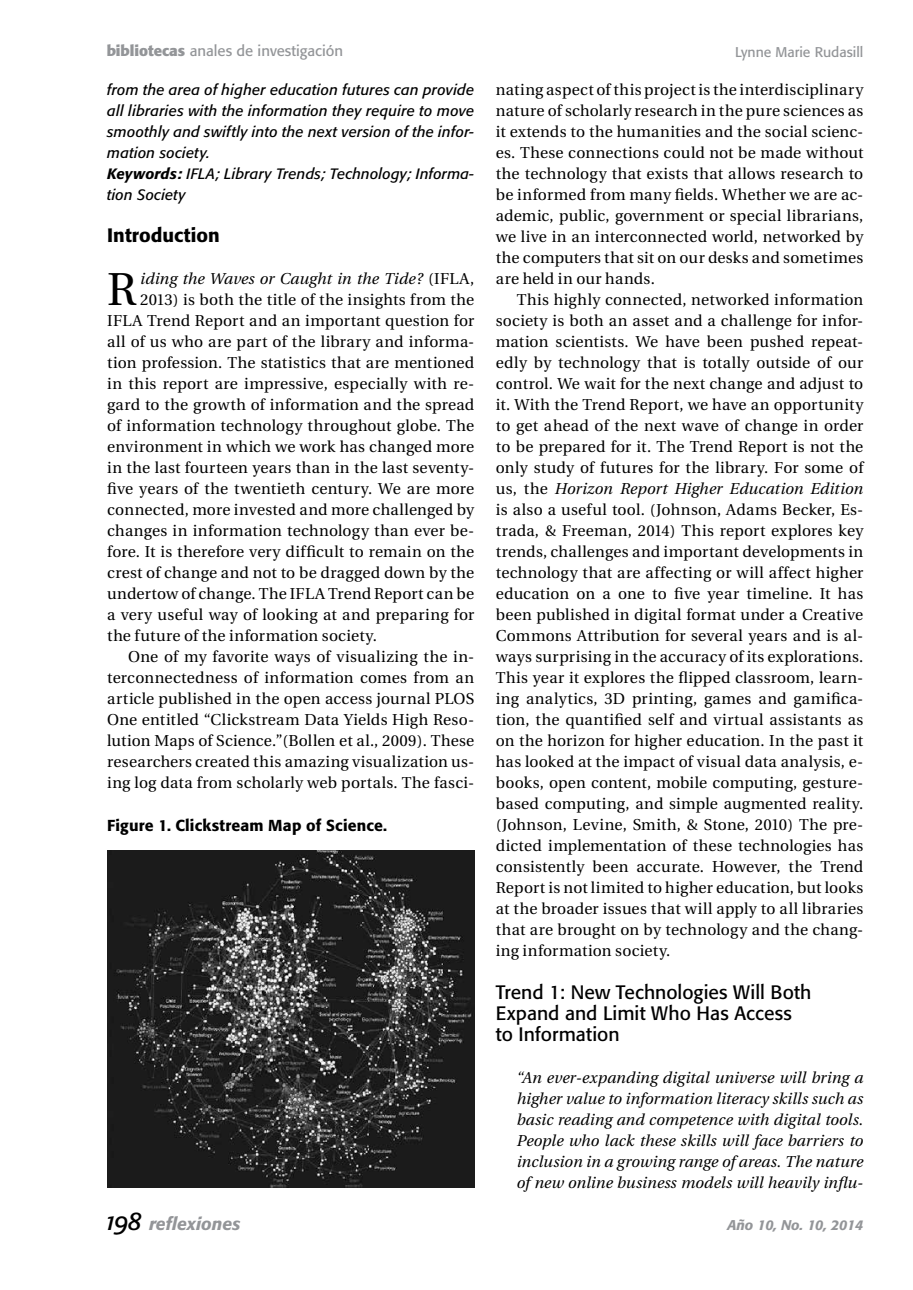
<style>
.page{position:relative;width:913px;height:1290px;background:#fff}
.page>*{position:absolute;margin:0;border:0;box-sizing:border-box;transform-origin:0 0}
.t1{font:46.02px "Utopia";color:#000}
.t2{font:19.25px/21px "Formata";letter-spacing:.005em;color:#000}
.t3{font:500 19.25px "Formata";letter-spacing:.005em;color:#000}
.t4{font:italic 500 17.5px "Formata";color:#939598}
.t5{font:15.75px/21px "Utopia";letter-spacing:.015em;color:#000;text-align:justify}
.t6{font:italic 15.75px/21px "Utopia";letter-spacing:.005em;color:#000;text-align:justify}
.t7{font:500 15.75px "Formata";letter-spacing:.01em;color:#000}
.t8{font:italic 14.88px/21px "Formata";letter-spacing:.015em;color:#000}
.t9{font:14.88px "Formata";color:#939598}
.t10{font:14px "Formata";color:#939598}
.t11{font:italic 500 14px "Formata";color:#939598}
.s1{font-weight:700}
.s2{font-weight:500}
.s3{font-style:normal}
.s4{font-style:italic}
</style>
<div class="page">
<img style="left:107px;top:850px;width:367px;height:337px">
<p class="t9" style="left:107px;top:42px;width:238px"><span class="s1">bibliotecas</span> anales de investigación</p>
<p class="t8" style="left:107px;top:80px;width:369px">from the area of higher education futures can provide all libraries with the information they require to move smoothly and swiftly into the next version of the infor&shy;mation society.<br><span class="s2">Keywords:</span> IFLA; Library Trends; Technology; Informa&shy;tion Society</p>
<p class="t3" style="left:107px;top:224px;width:114px">Introduction</p>
<h1 class="t1" style="left:107px;top:264px;width:31px">R</h1>
<p class="t6" style="left:140px;top:269px;width:335px">iding the Waves or Caught in the Tide? <span class="s3">(IFLA,</span></p>
<p class="t5" style="left:140px;top:290px;width:335px">2013) is both the title of the insights from the</p>
<p class="t5" style="left:107px;top:311px;width:369px">IFLA Trend Report and an important question for</p>
<p class="t5" style="left:107px;top:332px;width:369px">all of us who are part of the library and informa-</p>
<p class="t5" style="left:107px;top:353px;width:369px">tion profession. The statistics that are mentioned</p>
<p class="t5" style="left:107px;top:374px;width:369px">in this report are impressive, especially with re-</p>
<p class="t5" style="left:107px;top:395px;width:369px">gard to the growth of information and the spread</p>
<p class="t5" style="left:107px;top:416px;width:369px">of information technology throughout globe. The</p>
<p class="t5" style="left:107px;top:437px;width:369px">environment in which we work has changed more</p>
<p class="t5" style="left:107px;top:458px;width:369px">in the last fourteen years than in the last seventy-</p>
<p class="t5" style="left:107px;top:479px;width:369px">five years of the twentieth century. We are more</p>
<p class="t5" style="left:107px;top:500px;width:369px">connected, more invested and more challenged by</p>
<p class="t5" style="left:107px;top:521px;width:369px">changes in information technology than ever be-</p>
<p class="t5" style="left:107px;top:542px;width:369px">fore. It is therefore very difficult to remain on the</p>
<p class="t5" style="left:107px;top:563px;width:369px">crest of change and not to be dragged down by the</p>
<p class="t5" style="left:107px;top:584px;width:368px">undertow of change. The IFLA Trend Report can be</p>
<p class="t5" style="left:107px;top:605px;width:368px">a very useful way of looking at and preparing for</p>
<p class="t5" style="left:107px;top:626px;width:271px">the future of the information society.</p>
<p class="t5" style="left:128px;top:647px;width:348px">One of my favorite ways of visualizing the in-</p>
<p class="t5" style="left:107px;top:668px;width:369px">terconnectedness of information comes from an</p>
<p class="t5" style="left:107px;top:689px;width:369px">article published in the open access journal PLOS</p>
<p class="t5" style="left:107px;top:710px;width:369px">One entitled “Clickstream Data Yields High Reso-</p>
<p class="t5" style="left:107px;top:731px;width:369px">lution Maps of Science.”(Bollen et al., 2009). These</p>
<p class="t5" style="left:107px;top:752px;width:369px">researchers created this amazing visualization us-</p>
<p class="t5" style="left:107px;top:773px;width:369px">ing log data from scholarly web portals. The fasci-</p>
<p class="t7" style="left:107px;top:815px;width:281px">Figure 1. Clickstream Map of Science.</p>
<p class="t10" style="left:735px;top:43px;width:130px">Lynne Marie Rudasill</p>
<p class="t5" style="left:496px;top:80px;width:369px">nating aspect of this project is the interdisciplinary nature of scholarly research in the pure sciences as it extends to the humanities and the social scienc&shy;es. These connections could not be made without the technology that exists that allows research to be informed from many fields. Whether we are ac&shy;ademic, public, government or special librarians, we live in an interconnected world, networked by the computers that sit on our desks and sometimes are held in our hands.</p>
<p class="t5" style="left:496px;top:290px;width:369px;text-indent:21px">This highly connected, networked information society is both an asset and a challenge for infor&shy;mation scientists. We have been pushed repeat&shy;edly by technology that is totally outside of our control. We wait for the next change and adjust to it. With the Trend Report, we have an opportunity to get ahead of the next wave of change in order to be prepared for it. The Trend Report is not the only study of futures for the library. For some of us, the <span class="s4">Horizon Report Higher Education Edition </span>is also a useful tool. (Johnson, Adams Becker, Es&shy;trada, &amp; Freeman, 2014) This report explores key trends, challenges and important developments in technology that are affecting or will affect higher education on a one to five year timeline. It has been published in digital format under a Creative Commons Attribution for several years and is al&shy;ways surprising in the accuracy of its explorations.<br>This year it explores the flipped classroom, learn&shy;ing analytics, 3D printing, games and gamifica&shy;tion, the quantified self and virtual assistants as on the horizon for higher education. In the past it has looked at the impact of visual data analysis, e&shy;books, open content, mobile computing, gesture&shy;based computing, and simple augmented reality. (Johnson, Levine, Smith, &amp; Stone, 2010) The pre&shy;dicted implementation of these technologies has consistently been accurate. However, the Trend Report is not limited to higher education, but looks at the broader issues that will apply to all libraries that are brought on by technology and the chang&shy;ing information society.</p>
<p class="t2" style="left:496px;top:981px;width:317px">Trend 1: New Technologies Will Both<br>Expand and Limit Who Has Access to Information</p>
<p class="t6" style="left:517px;top:1067px;width:348px">“An ever-expanding digital universe will bring a higher value to information literacy skills such as basic reading and competence with digital tools.<br>People who lack these skills will face barriers to inclusion in a growing range of areas. The nature of new online business models will heavily influ-</p>
<p class="t4" style="left:149px;top:1213px;width:93px">reflexiones</p>
<p class="t11" style="left:727px;top:1216px;width:137px">Año 10, No. 10, 2014</p>
</div>
